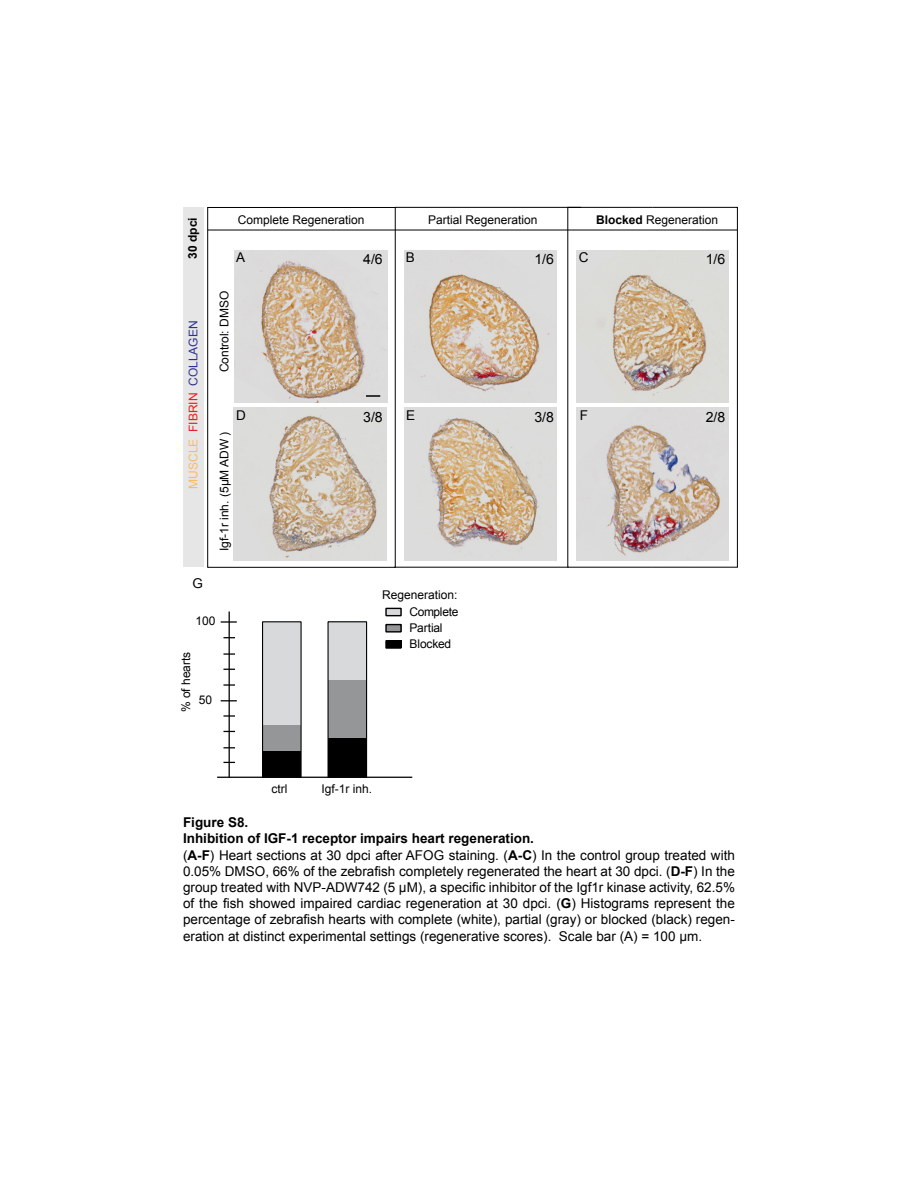
<style>
.page{position:relative;width:918px;height:1188px;background:#fff}
.page>*{position:absolute;margin:0;border:0;box-sizing:border-box;transform-origin:0 0}
.t1{font:14.1px "Arial";color:#000}
.t2{font:13.5px/16.2px "Arial";color:#000}
.t3{font:12px "Arial";color:#000}
.t4{font:12px/16.2px "Arial";letter-spacing:-.02em;color:#000}
.t5{font:12px "Arial";color:#2e3191}
.t6{font:700 12px "Arial";color:#000}
.s1{color:#fcba63}
.s2{color:#ec1c24}
.s3{font-weight:700}
</style>
<div class="page">
<img style="left:576px;top:407px;width:153px;height:153px">
<img style="left:404px;top:407px;width:153px;height:153px">
<img style="left:234px;top:407px;width:152px;height:153px">
<img style="left:576px;top:250px;width:153px;height:153px">
<img style="left:404px;top:250px;width:153px;height:153px">
<img style="left:234px;top:250px;width:153px;height:153px">
<div style="left:207px;top:207px;width:189px;height:361px;border:1px solid #000"></div>
<hr style="left:208px;top:230px;width:529px;height:1px;background:#000">
<hr style="left:394px;top:567px;width:174px;height:1px;background:#000">
<div style="left:652px;top:207px;width:86px;height:361px;border:1px solid #000"></div>
<hr style="left:395px;top:207px;width:186px;height:1px;background:#000">
<div style="left:183px;top:207px;width:21px;height:360px;background:#e6e6e6"></div>
<div style="left:263px;top:622px;width:38px;height:103px;background:#d8d9db"></div>
<div style="left:263px;top:725px;width:38px;height:26px;background:#949698"></div>
<div style="left:263px;top:751px;width:38px;height:26px;background:#000"></div>
<div style="left:262px;top:621px;width:40px;height:157px;border:1px solid #000"></div>
<svg style="left:223px;top:715px;width:12px;height:2px"></svg>
<svg style="left:221px;top:700px;width:16px;height:1px"></svg>
<svg style="left:223px;top:684px;width:12px;height:2px"></svg>
<svg style="left:223px;top:653px;width:12px;height:2px"></svg>
<hr style="left:229px;top:611px;width:1px;height:166px;background:#000">
<svg style="left:221px;top:621px;width:16px;height:2px"></svg>
<div style="left:386px;top:608px;width:15px;height:8px;background:#d8d9db"></div>
<div style="left:385px;top:608px;width:17px;height:8px;border:1px solid #000"></div>
<div style="left:386px;top:625px;width:15px;height:7px;background:#949698"></div>
<div style="left:385px;top:624px;width:17px;height:9px;border:1px solid #000"></div>
<div style="left:386px;top:641px;width:15px;height:7px;background:#000"></div>
<div style="left:385px;top:640px;width:17px;height:9px;border:1px solid #000"></div>
<div style="left:328px;top:622px;width:39px;height:58px;background:#d8d9db"></div>
<div style="left:328px;top:680px;width:39px;height:58px;background:#949698"></div>
<div style="left:328px;top:738px;width:39px;height:39px;background:#000"></div>
<div style="left:328px;top:621px;width:39px;height:157px;border:1px solid #000"></div>
<hr style="left:217px;top:777px;width:195px;height:1px;background:#000">
<svg style="left:366px;top:395px;width:14px;height:2px"></svg>
<p class="t6" style="left:185px;top:259px;width:43px;rotate:-90deg">30 dpci</p>
<p class="t5" style="left:185px;top:489px;width:170px;rotate:-90deg"><span class="s1">MUSCLE</span> <span class="s2">FIBRIN</span> COLLAGEN</p>
<p class="t3" style="left:238px;top:212px;width:128px">Complete Regeneration</p>
<p class="t3" style="left:428px;top:212px;width:111px">Partial Regeneration</p>
<p class="t3" style="left:596px;top:212px;width:124px"><span class="s3">Blocked</span> Regeneration</p>
<p class="t2" style="left:236px;top:250px;width:11px">A</p>
<p class="t3" style="left:217px;top:372px;width:83px;rotate:-90deg">Control: DMSO</p>
<p class="t2" style="left:236px;top:407px;width:11px">D</p>
<p class="t3" style="left:217px;top:551px;width:121px;rotate:-90deg">Igf-1r inh. (5μM ADW )</p>
<p class="t1" style="left:363px;top:250px;width:21px">4/6</p>
<p class="t1" style="left:534px;top:250px;width:21px">1/6</p>
<p class="t2" style="left:579px;top:250px;width:11px">C</p>
<p class="t1" style="left:706px;top:250px;width:21px">1/6</p>
<p class="t2" style="left:406px;top:250px;width:11px">B</p>
<p class="t2" style="left:406px;top:407px;width:11px">E</p>
<p class="t2" style="left:580px;top:407px;width:10px">F</p>
<p class="t1" style="left:363px;top:408px;width:21px">3/8</p>
<p class="t1" style="left:534px;top:408px;width:21px">3/8</p>
<p class="t1" style="left:706px;top:408px;width:21px">2/8</p>
<p class="t2" style="left:193px;top:576px;width:12px">G</p>
<p class="t3" style="left:195px;top:613px;width:22px">100</p>
<p class="t3" style="left:178px;top:712px;width:62px;rotate:-90deg">% of hearts</p>
<p class="t3" style="left:199px;top:692px;width:15px">50</p>
<p class="t3" style="left:382px;top:587px;width:77px">Regeneration:</p>
<p class="t4" style="left:409px;top:604px;width:51px">Complete<br>Partial<br>Blocked</p>
<p class="t3" style="left:272px;top:781px;width:17px">ctrl</p>
<p class="t3" style="left:321px;top:781px;width:52px">Igf-1r inh.</p>
<p class="t2" style="left:183px;top:814px;width:554px"><span class="s3">Figure S8.<br>Inhibition of IGF-1 receptor impairs heart regeneration.<br></span>(<span class="s3">A-F</span>) Heart sections at 30 dpci after AFOG staining. (<span class="s3">A-C</span>) In the control group treated with 0.05% DMSO, 66% of the zebrafish completely regenerated the heart at 30 dpci. (<span class="s3">D-F</span>) In the group treated with NVP-ADW742 (5 μM), a specific inhibitor of the Igf1r kinase activity, 62.5% of the fish showed impaired cardiac regeneration at 30 dpci. (<span class="s3">G</span>) Histograms represent the percentage of zebrafish hearts with complete (white), partial (gray) or blocked (black) regen&shy;eration at distinct experimental settings (regenerative scores). Scale bar (A) = 100 μm.</p>
</div>
